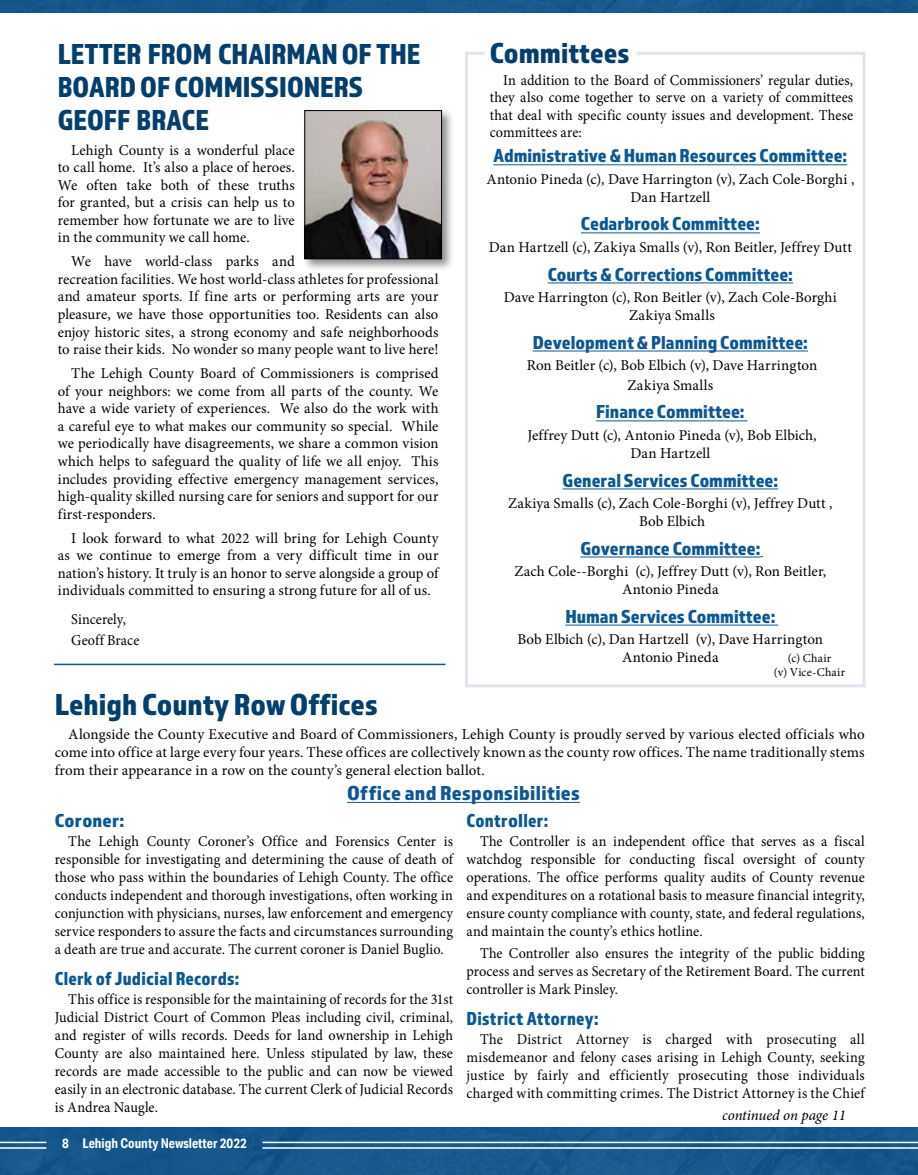
<style>
.page{position:relative;width:918px;height:1175px;background:#fff}
.page>*{position:absolute;margin:0;border:0;box-sizing:border-box;transform-origin:0 0}
.t1{font:31.5px "Almaq Refined";color:#033e6d}
.t2{font:30px/33px "Almaq Refined";color:#033e6d;scale:.95 1}
.t3{font:30px "Almaq Refined";color:#033e6d}
.t4{font:21px "Almaq Refined";letter-spacing:.015em;color:#0d5793;scale:1.04 1}
.t5{font:19.5px "Almaq Refined";color:#0d5793}
.t6{font:19.5px "Almaq Refined";color:#0d5793;scale:.95 1}
.t7{font:19.5px "Almaq Refined";color:#0d5793;scale:1.04 1}
.t8{font:15px/17.5px "Minion Pro";letter-spacing:.005em;color:#000;text-align:center}
.t9{font:15px/18px "Minion Pro";letter-spacing:.005em;color:#000;text-align:justify;scale:.95 1}
.t10{font:italic 15px "Minion Pro";letter-spacing:-.01em;color:#000}
.t11{font:700 13.5px "Aktiv Grotesk Cd";color:#fff}
.t12{font:12px/14.4px "Minion Pro";letter-spacing:.02em;color:#000;text-align:center}
</style>
<div class="page">
<hr style="left:917px;top:0;width:1px;height:1174px;background:#e1e3ed">
<div style="left:0;top:1127px;width:918px;height:47px;background:#16578c"></div>
<hr style="left:0;top:1147px;width:46px;height:1px;background:#fff">
<hr style="left:262px;top:1147px;width:656px;height:1px;background:#fff">
<hr style="left:0;top:1141px;width:46px;height:2px;background:#fff">
<hr style="left:262px;top:1141px;width:656px;height:2px;background:#fff">
<div style="left:0;top:0;width:918px;height:13px;background:#16578c"></div>
<div style="left:302px;top:107px;width:152px;height:164px;background:#000;opacity:.45"></div>
<img style="left:307px;top:112px;width:133px;height:145px">
<div style="left:305px;top:110px;width:137px;height:149px;border:1px solid #000"></div>
<hr style="left:493px;top:164px;width:354px;height:1px;background:#0d5793">
<hr style="left:581px;top:233px;width:179px;height:1px;background:#0d5793">
<hr style="left:548px;top:283px;width:245px;height:1px;background:#0d5793">
<hr style="left:533px;top:351px;width:275px;height:1px;background:#0d5793">
<hr style="left:596px;top:420px;width:151px;height:1px;background:#0d5793">
<hr style="left:563px;top:488px;width:215px;height:1px;background:#0d5793">
<hr style="left:580px;top:557px;width:180px;height:1px;background:#0d5793">
<hr style="left:565px;top:625px;width:213px;height:1px;background:#0d5793">
<hr style="left:54px;top:663px;width:392px;height:2px;background:#0d5793">
<hr style="left:347px;top:802px;width:233px;height:1px;background:#0d5793">
<div style="left:465px;top:52px;width:401px;height:635px;border:3px solid #e1e3ed"></div>
<div style="left:485px;top:52px;width:152px;height:11px;background:#fff"></div>
<h2 class="t2" style="left:58px;top:37px;width:383px">LETTER FROM CHAIRMAN OF THE<br>BOARD OF COMMISSIONERS<br>GEOFF BRACE</h2>
<p class="t8" style="left:58px;top:141px;width:239px;text-align:justify;text-indent:13px">Lehigh County is a wonderful place to call home. It’s also a place of heroes.<br>We often take both of these truths for granted, but a crisis can help us to remember how fortunate we are to live in the community we call home.</p>
<p class="t8" style="left:58px;top:253px;width:382px;text-align:left;text-indent:13px">We have world-class parks and<br>recreation facilities. We host world-class athletes for professional and amateur sports. If fine arts or performing arts are your pleasure, we have those opportunities too. Residents can also enjoy historic sites, a strong economy and safe neighborhoods to raise their kids. No wonder so many people want to live here!</p>
<p class="t8" style="left:58px;top:365px;width:382px;text-align:justify;text-indent:13px">The Lehigh County Board of Commissioners is comprised of your neighbors: we come from all parts of the county. We have a wide variety of experiences. We also do the work with a careful eye to what makes our community so special. While we periodically have disagreements, we share a common vision which helps to safeguard the quality of life we all enjoy. This includes providing effective emergency management services, high-quality skilled nursing care for seniors and support for our first-responders.</p>
<p class="t8" style="left:58px;top:529px;width:382px;text-align:justify;text-indent:13px">I look forward to what 2022 will bring for Lehigh County as we continue to emerge from a very difficult time in our nation’s history. It truly is an honor to serve alongside a group of individuals committed to ensuring a strong future for all of us.</p>
<p class="t9" style="left:71px;top:608px;width:73px;line-height:21.3px">Sincerely,<br>Geoff Brace</p>
<h1 class="t1" style="left:55px;top:685px;width:324px">Lehigh County Row Offices</h1>
<h2 class="t3" style="left:490px;top:35px;width:141px">Committees</h2>
<p class="t9" style="left:490px;top:71px;width:384px;line-height:17.5px;text-indent:13px">In addition to the Board of Commissioners’ regular duties, they also come together to serve on a variety of committees that deal with specific county issues and development. These committees are:</p>
<h3 class="t5" style="left:493px;top:144px;width:355px">Administrative &amp; Human Resources Committee:</h3>
<p class="t8" style="left:486px;top:170px;width:370px;line-height:18px">Antonio Pineda (c), Dave Harrington (v), Zach Cole-Borghi ,<br>Dan Hartzell</p>
<h3 class="t5" style="left:581px;top:212px;width:180px">Cedarbrook Committee:</h3>
<p class="t8" style="left:489px;top:238px;width:365px">Dan Hartzell (c), Zakiya Smalls (v), Ron Beitler, Jeffrey Dutt</p>
<h3 class="t5" style="left:548px;top:262px;width:247px">Courts &amp; Corrections Committee:</h3>
<p class="t8" style="left:504px;top:288px;width:335px;line-height:18px">Dave Harrington (c), Ron Beitler (v), Zach Cole-Borghi<br>Zakiya Smalls</p>
<h3 class="t5" style="left:533px;top:330px;width:277px">Development &amp; Planning Committee:</h3>
<p class="t8" style="left:527px;top:355px;width:292px;line-height:19.8px">Ron Beitler (c), Bob Elbich (v), Dave Harrington<br>Zakiya Smalls</p>
<h3 class="t5" style="left:596px;top:400px;width:150px">Finance Committee:</h3>
<p class="t8" style="left:527px;top:426px;width:291px;line-height:18px">Jeffrey Dutt (c), Antonio Pineda (v), Bob Elbich,<br>Dan Hartzell</p>
<h3 class="t5" style="left:563px;top:468px;width:217px">General Services Committee:</h3>
<p class="t8" style="left:508px;top:494px;width:326px;line-height:18px">Zakiya Smalls (c), Zach Cole-Borghi (v), Jeffrey Dutt ,<br>Bob Elbich</p>
<h3 class="t5" style="left:580px;top:536px;width:182px">Governance Committee:</h3>
<p class="t8" style="left:515px;top:562px;width:313px;line-height:18px">Zach Cole--Borghi (c), Jeffrey Dutt (v), Ron Beitler,<br>Antonio Pineda</p>
<h3 class="t5" style="left:565px;top:604px;width:212px">Human Services Committee:</h3>
<p class="t8" style="left:518px;top:630px;width:307px;line-height:18px">Bob Elbich (c), Dan Hartzell (v), Dave Harrington<br>Antonio Pineda</p>
<p class="t12" style="left:774px;top:650px;width:73px">(c) Chair<br>(v) Vice-Chair</p>
<p class="t8" style="left:55px;top:725px;width:812px;line-height:18px;text-align:justify;text-indent:14px">Alongside the County Executive and Board of Commissioners, Lehigh County is proudly served by various elected officials who come into office at large every four years. These offices are collectively known as the county row offices. The name traditionally stems from their appearance in a row on the county’s general election ballot.</p>
<h3 class="t4" style="left:347px;top:780px;width:225px">Office and Responsibilities</h3>
<h3 class="t7" style="left:55px;top:808px;width:69px">Coroner:</h3>
<p class="t9" style="left:55px;top:832px;width:421px;text-indent:13px">The Lehigh County Coroner’s Office and Forensics Center is responsible for investigating and determining the cause of death of those who pass within the boundaries of Lehigh County. The office conducts independent and thorough investigations, often working in conjunction with physicians, nurses, law enforcement and emergency service responders to assure the facts and circumstances surrounding a death are true and accurate. The current coroner is Daniel Buglio.</p>
<h3 class="t6" style="left:55px;top:966px;width:196px">Clerk of Judicial Records:</h3>
<p class="t9" style="left:55px;top:990px;width:421px;text-indent:13px">This office is responsible for the maintaining of records for the 31st Judicial District Court of Common Pleas including civil, criminal, and register of wills records. Deeds for land ownership in Lehigh County are also maintained here. Unless stipulated by law, these records are made accessible to the public and can now be viewed easily in an electronic database. The current Clerk of Judicial Records is Andrea Naugle.</p>
<p class="t11" style="left:62px;top:1134px;width:186px">8 Lehigh County Newsletter 2022</p>
<h3 class="t6" style="left:467px;top:808px;width:88px">Controller:</h3>
<p class="t9" style="left:467px;top:832px;width:421px;text-indent:13px">The Controller is an independent office that serves as a fiscal watchdog responsible for conducting fiscal oversight of county operations. The office performs quality audits of County revenue and expenditures on a rotational basis to measure financial integrity, ensure county compliance with county, state, and federal regulations, and maintain the county’s ethics hotline.</p>
<p class="t9" style="left:467px;top:944px;width:421px;text-indent:13px">The Controller also ensures the integrity of the public bidding process and serves as Secretary of the Retirement Board. The current controller is Mark Pinsley.</p>
<h3 class="t6" style="left:467px;top:1006px;width:140px">District Attorney:</h3>
<p class="t9" style="left:467px;top:1030px;width:421px;text-indent:13px">The District Attorney is charged with prosecuting all misdemeanor and felony cases arising in Lehigh County, seeking justice by fairly and efficiently prosecuting those individuals charged with committing crimes. The District Attorney is the Chief</p>
<p class="t10" style="left:722px;top:1104px;width:125px">continued on page 11</p>
</div>
